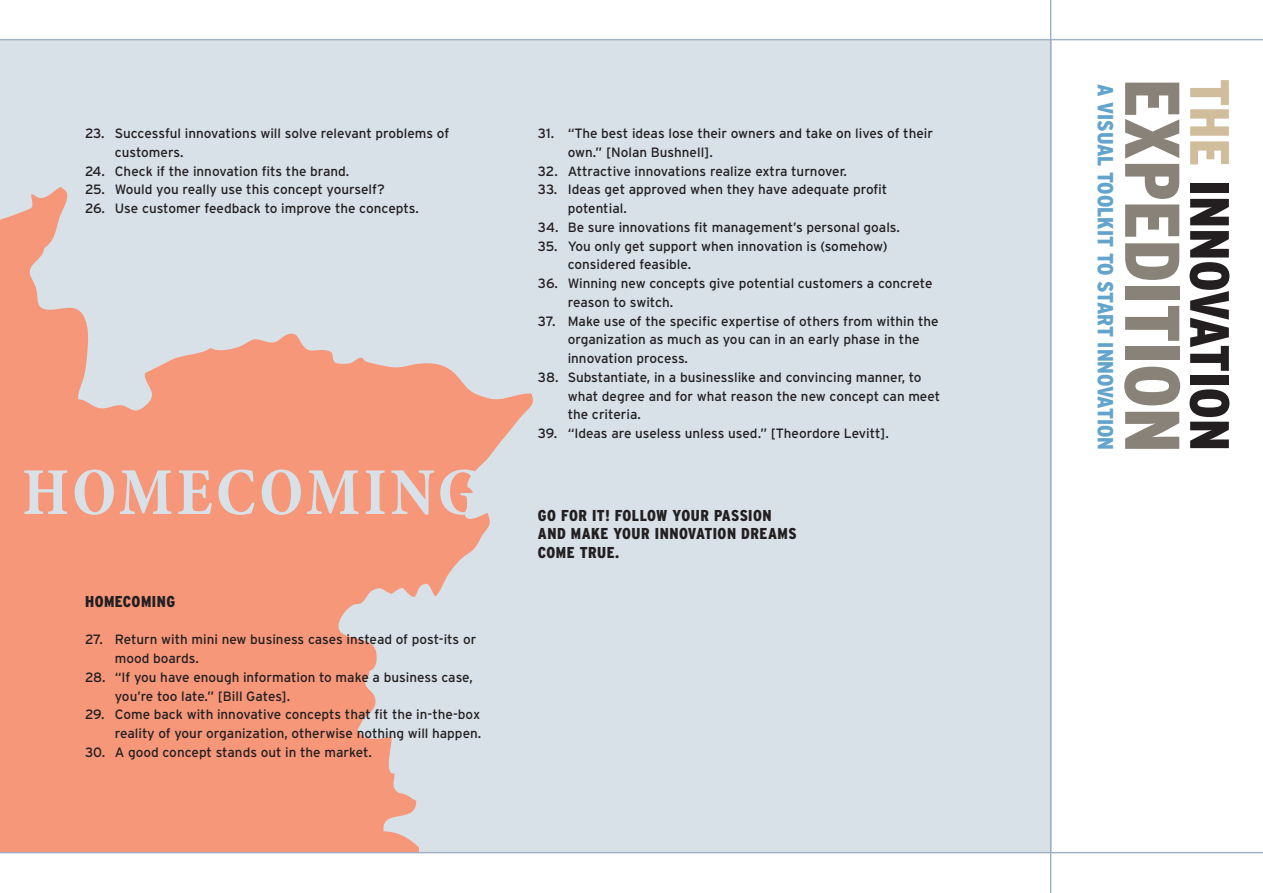
<style>
.page{position:relative;width:1263px;height:893px;background:#fff}
.page>*{position:absolute;margin:0;border:0;box-sizing:border-box;transform-origin:0 0}
.t1{font:900 condensed 77.4px "Interstate";color:#898279}
.t2{font:900 condensed 55.2px "Interstate";color:#231f20}
.t3{font:900 condensed 21.9px "Interstate";color:#62a4cb}
._4_TUSSENKOP_INTERST{font:900 condensed 15.75px "Interstate";letter-spacing:.03em;color:#231f20}
.t4{font:13.5px/18.8px "Interstate";color:#231f20}
.s1{color:#cfbd9c}
</style>
<div class="page">
<div style="left:0;top:40px;width:1051px;height:820px;background:#d8e1e7"></div>
<svg style="left:0;top:187px;width:533px;height:665px;fill:#f6977a"></svg>
<svg style="left:24px;top:469px;width:455px;height:46px"></svg>
<div style="left:0;top:853px;width:1187px;height:40px;background:#fff"></div>
<hr style="left:1050px;top:0;width:1px;height:893px;background:#9db1c2">
<hr style="left:0;top:39px;width:1263px;height:1px;background:#9db1c2">
<hr style="left:0;top:852px;width:1263px;height:1px;background:#9db1c2">
<p class="t4" style="left:115px;top:124px;width:336px;text-indent:-30px">23. Successful innovations will solve relevant problems of customers.</p>
<p class="t4" style="left:85px;top:161px;width:266px">24. Check if the innovation fits the brand.</p>
<p class="t4" style="left:85px;top:180px;width:301px">25. Would you really use this concept yourself?</p>
<p class="t4" style="left:85px;top:199px;width:335px">26. Use customer feedback to improve the concepts.</p>
<p class="_4_TUSSENKOP_INTERST" style="left:85px;top:592px;width:92px">HOMECOMING</p>
<p class="t4" style="left:115px;top:630px;width:363px;text-indent:-30px">27. Return with mini new business cases instead of post-its or mood boards.</p>
<p class="t4" style="left:115px;top:668px;width:360px;text-indent:-30px">28. “If you have enough information to make a business case, you’re too late.” [Bill Gates].</p>
<p class="t4" style="left:85px;top:705px;width:398px;text-align:right">29. Come back with innovative concepts that fit the in-the-box reality of your organization, otherwise nothing will happen.</p>
<p class="t4" style="left:85px;top:743px;width:288px">30. A good concept stands out in the market.</p>
<p class="t4" style="left:568px;top:124px;width:367px;text-indent:-30px">31. “The best ideas lose their owners and take on lives of their own.” [Nolan Bushnell].</p>
<p class="t4" style="left:538px;top:161px;width:311px">32. Attractive innovations realize extra turnover.</p>
<p class="t4" style="left:568px;top:180px;width:321px;text-indent:-30px">33. Ideas get approved when they have adequate profit potential.</p>
<p class="t4" style="left:538px;top:218px;width:363px">34. Be sure innovations fit management’s personal goals.</p>
<p class="t4" style="left:568px;top:236px;width:321px;text-indent:-30px">35. You only get support when innovation is (somehow) considered feasible.</p>
<p class="t4" style="left:568px;top:274px;width:366px;text-indent:-30px">36. Winning new concepts give potential customers a concrete reason to switch.</p>
<p class="t4" style="left:568px;top:311px;width:372px;text-indent:-30px">37. Make use of the specific expertise of others from within the organization as much as you can in an early phase in the innovation process.</p>
<p class="t4" style="left:568px;top:368px;width:374px;text-indent:-30px">38. Substantiate, in a businesslike and convincing manner, to what degree and for what reason the new concept can meet the criteria.</p>
<p class="t4" style="left:538px;top:424px;width:352px">39. “Ideas are useless unless used.” [Theordore Levitt].</p>
<p class="_4_TUSSENKOP_INTERST" style="left:538px;top:506px;width:235px">GO FOR IT! FOLLOW YOUR PASSION</p>
<p class="_4_TUSSENKOP_INTERST" style="left:538px;top:525px;width:260px">AND MAKE YOUR INNOVATION DREAMS</p>
<p class="_4_TUSSENKOP_INTERST" style="left:538px;top:544px;width:83px">COME TRUE.</p>
<h3 class="t3" style="left:1118px;top:84px;width:368px;rotate:90deg">A VISUAL TOOLKIT TO START INNOVATION</h3>
<h1 class="t1" style="left:1195px;top:79px;width:376px;rotate:90deg">EXPEDITION</h1>
<h2 class="t2" style="left:1240px;top:79px;width:374px;rotate:90deg"><span class="s1">THE</span> INNOVATION</h2>
</div>
